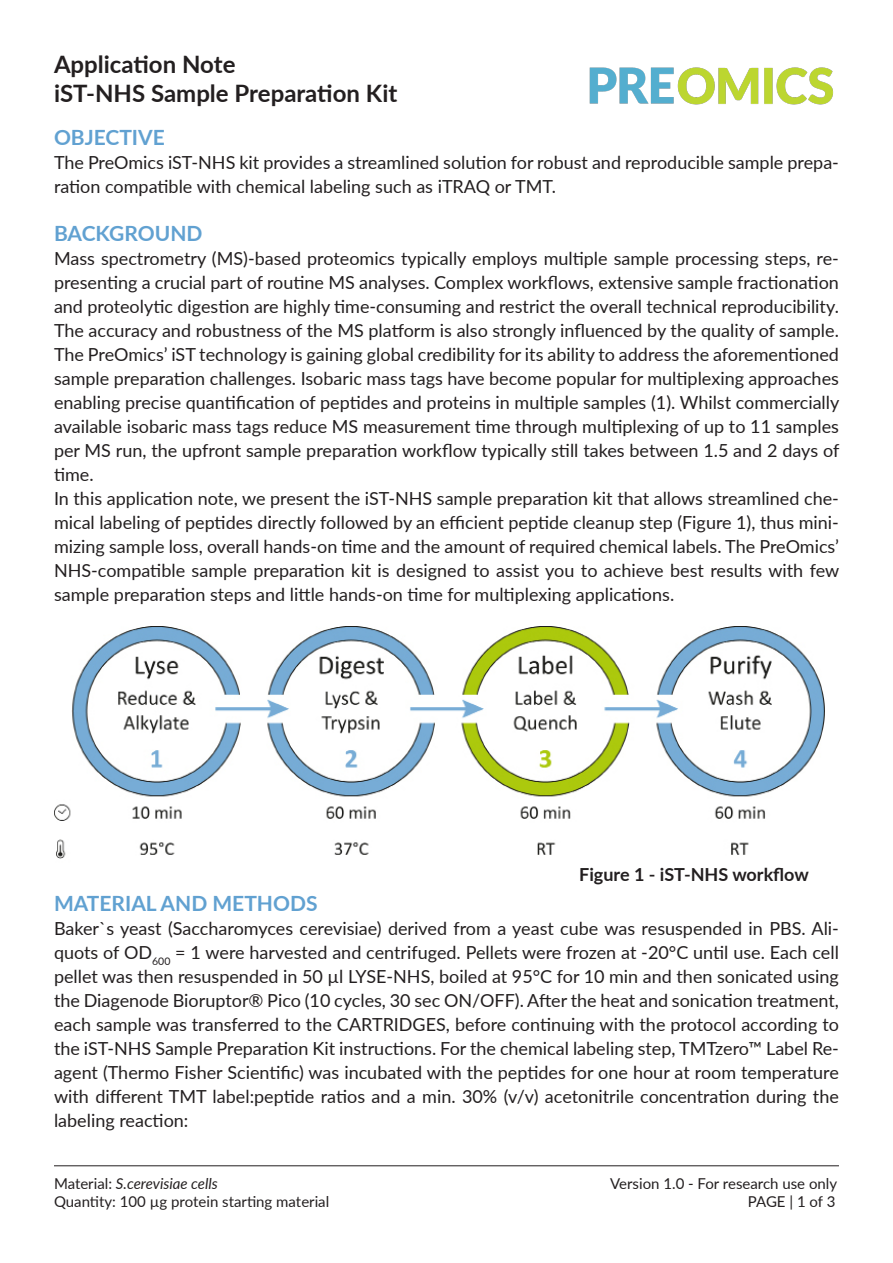
<style>
.page{position:relative;width:893px;height:1263px;background:#fff}
.page>*{position:absolute;margin:0;border:0;box-sizing:border-box;transform-origin:0 0}
.t1{font:700 24px "Lato";color:#231f20}
.t2{font:700 21px "Lato";color:#61a1d1}
.t3{font:18px/24px "Lato";color:#231f20;text-align:justify}
.t4{font:700 18px "Lato";color:#231f20}
.t5{font:15px "Lato";color:#231f20}
.t6{font:italic 15px "Lato";color:#231f20}
.s1{font-style:normal}
</style>
<div class="page">
<img style="left:54px;top:626px;width:771px;height:233px">
<hr style="left:54px;top:1165px;width:785px;height:1px;background:#231f20">
<img style="left:589px;top:67px;width:245px;height:38px">
<p class="t1" style="left:54px;top:47px;width:183px">Application Note</p>
<p class="t1" style="left:54px;top:76px;width:345px">iST-NHS Sample Preparation Kit</p>
<p class="t2" style="left:54px;top:122px;width:112px">OBJECTIVE</p>
<p class="t3" style="left:54px;top:150px;width:786px">The PreOmics iST-NHS kit provides a streamlined solution for robust and reproducible sample prepa&shy;ration compatible with chemical labeling such as iTRAQ or TMT.</p>
<p class="t2" style="left:54px;top:218px;width:150px">BACKGROUND</p>
<p class="t3" style="left:54px;top:246px;width:787px">Mass spectrometry (MS)-based proteomics typically employs multiple sample processing steps, re&shy;presenting a crucial part of routine MS analyses. Complex workflows, extensive sample fractionation and proteolytic digestion are highly time-consuming and restrict the overall technical reproducibility.<br>The accuracy and robustness of the MS platform is also strongly influenced by the quality of sample.<br>The PreOmics’ iST technology is gaining global credibility for its ability to address the aforementioned sample preparation challenges. Isobaric mass tags have become popular for multiplexing approaches enabling precise quantification of peptides and proteins in multiple samples (1). Whilst commercially available isobaric mass tags reduce MS measurement time through multiplexing of up to 11 samples per MS run, the upfront sample preparation workflow typically still takes between 1.5 and 2 days of time.</p>
<p class="t3" style="left:54px;top:486px;width:787px">In this application note, we present the iST-NHS sample preparation kit that allows streamlined che&shy;mical labeling of peptides directly followed by an efficient peptide cleanup step (Figure 1), thus mini&shy;mizing sample loss, overall hands-on time and the amount of required chemical labels. The PreOmics’ NHS-compatible sample preparation kit is designed to assist you to achieve best results with few sample preparation steps and little hands-on time for multiplexing applications.</p>
<p class="t4" style="left:579px;top:861px;width:231px">Figure 1 - iST-NHS workflow</p>
<p class="t2" style="left:54px;top:888px;width:265px">MATERIAL AND METHODS</p>
<p class="t3" style="left:54px;top:916px;width:786px">Baker`s yeast (Saccharomyces cerevisiae) derived from a yeast cube was resuspended in PBS. Ali&shy;quots of OD<sub>600</sub> = 1 were harvested and centrifuged. Pellets were frozen at -20°C until use. Each cell pellet was then resuspended in 50 µl LYSE-NHS, boiled at 95°C for 10 min and then sonicated using the Diagenode Bioruptor® Pico (10 cycles, 30 sec ON/OFF). After the heat and sonication treatment, each sample was transferred to the CARTRIDGES, before continuing with the protocol according to the iST-NHS Sample Preparation Kit instructions. For the chemical labeling step, TMTzero™ Label Re&shy;agent (Thermo Fisher Scientific) was incubated with the peptides for one hour at room temperature with different TMT label:peptide ratios and a min. 30% (v/v) acetonitrile concentration during the labeling reaction:</p>
<p class="t6" style="left:54px;top:1172px;width:165px"><span class="s1">Material:</span> S.cerevisiae cells</p>
<p class="t5" style="left:610px;top:1172px;width:228px">Version 1.0 - For research use only</p>
<p class="t5" style="left:54px;top:1190px;width:277px">Quantity: 100 µg protein starting material</p>
<p class="t5" style="left:748px;top:1190px;width:89px">PAGE | 1 of 3</p>
</div>
